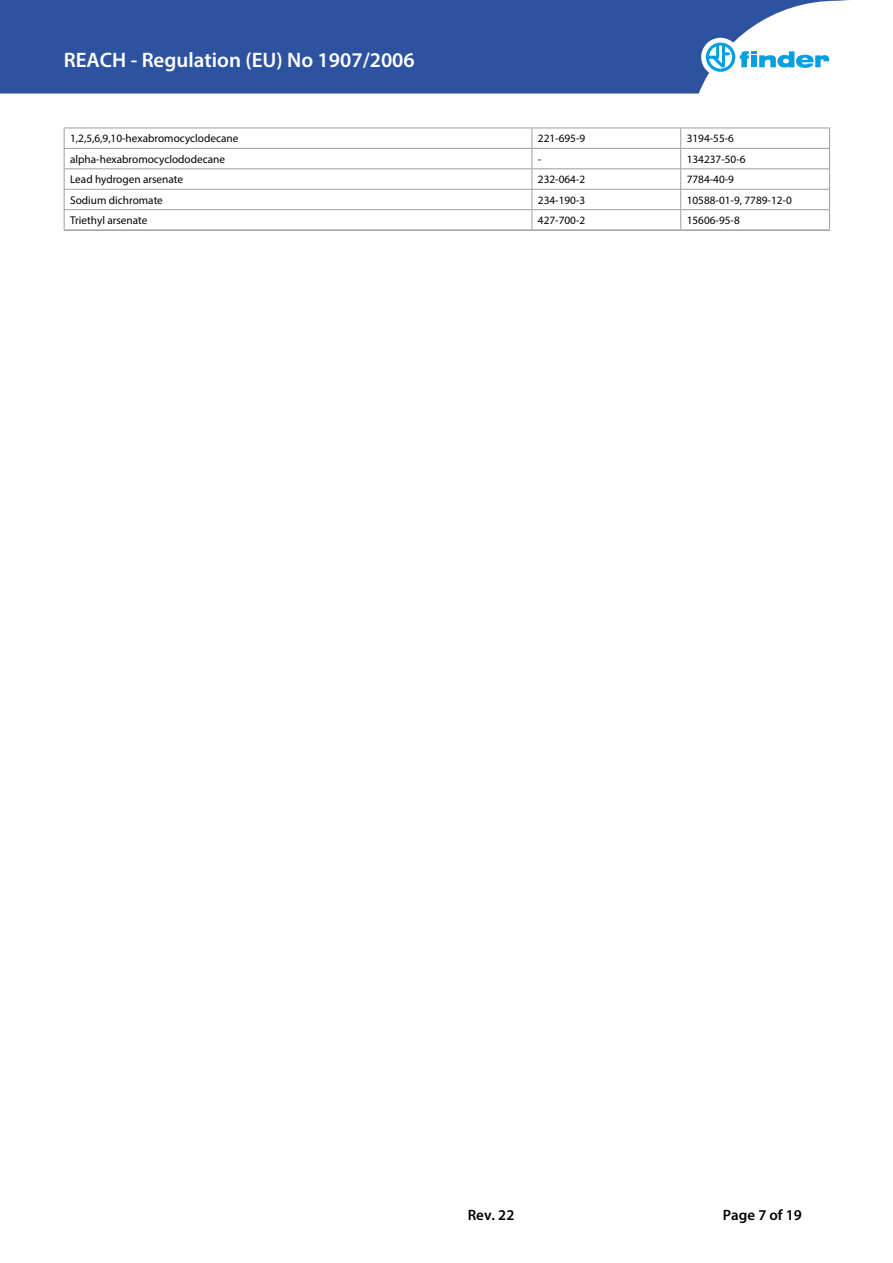
<style>
.page{position:relative;width:893px;height:1263px;background:#fff}
.page>*{position:absolute;margin:0;border:0;box-sizing:border-box;transform-origin:0 0}
.t1{font:600 21px "Myriad Pro";color:#fff}
.t2{font:600 15px "Myriad Pro";color:#000}
.t3{font:11.25px "Myriad Pro";color:#000}
</style>
<div class="page">
<svg style="left:0;top:0;width:850px;height:94px;background:#4163a9"></svg>
<div style="left:701px;top:38px;width:39px;height:38px;background:#fff;border-radius:50%"></div>
<svg style="left:706px;top:43px;width:124px;height:29px"></svg>
<hr style="left:64px;top:229px;width:468px;height:2px;background:#9c9d9d">
<hr style="left:532px;top:229px;width:149px;height:2px;background:#9c9d9d">
<hr style="left:681px;top:229px;width:149px;height:2px;background:#9c9d9d">
<svg style="left:64px;top:129px;width:1px;height:100px"></svg>
<svg style="left:829px;top:129px;width:1px;height:100px"></svg>
<hr style="left:64px;top:128px;width:468px;height:1px;background:#9c9d9d">
<hr style="left:532px;top:128px;width:149px;height:1px;background:#9c9d9d">
<hr style="left:681px;top:128px;width:149px;height:1px;background:#9c9d9d">
<hr style="left:64px;top:148px;width:468px;height:1px;background:#9c9d9d">
<hr style="left:532px;top:148px;width:149px;height:1px;background:#9c9d9d">
<hr style="left:681px;top:148px;width:149px;height:1px;background:#9c9d9d">
<hr style="left:64px;top:168px;width:468px;height:1px;background:#9c9d9d">
<hr style="left:532px;top:168px;width:149px;height:1px;background:#9c9d9d">
<hr style="left:681px;top:168px;width:149px;height:1px;background:#9c9d9d">
<hr style="left:64px;top:189px;width:468px;height:1px;background:#9c9d9d">
<hr style="left:532px;top:189px;width:149px;height:1px;background:#9c9d9d">
<hr style="left:681px;top:189px;width:149px;height:1px;background:#9c9d9d">
<hr style="left:64px;top:209px;width:468px;height:1px;background:#9c9d9d">
<hr style="left:532px;top:209px;width:149px;height:1px;background:#9c9d9d">
<svg style="left:531px;top:128px;width:1px;height:101px"></svg>
<hr style="left:681px;top:209px;width:149px;height:1px;background:#9c9d9d">
<svg style="left:680px;top:128px;width:1px;height:101px"></svg>
<h1 class="t1" style="left:64px;top:47px;width:352px">REACH - Regulation (EU) No 1907/2006</h1>
<p class="t3" style="left:70px;top:132px;width:170px">1,2,5,6,9,10-hexabromocyclodecane</p>
<p class="t3" style="left:538px;top:132px;width:49px">221-695-9</p>
<p class="t3" style="left:687px;top:132px;width:49px">3194-55-6</p>
<p class="t3" style="left:70px;top:152px;width:156px">alpha-hexabromocyclododecane</p>
<p class="t3" style="left:538px;top:152px;width:5px">-</p>
<p class="t3" style="left:687px;top:152px;width:60px">134237-50-6</p>
<p class="t3" style="left:70px;top:173px;width:114px">Lead hydrogen arsenate</p>
<p class="t3" style="left:538px;top:173px;width:49px">232-064-2</p>
<p class="t3" style="left:687px;top:173px;width:49px">7784-40-9</p>
<p class="t3" style="left:70px;top:193px;width:94px">Sodium dichromate</p>
<p class="t3" style="left:538px;top:193px;width:49px">234-190-3</p>
<p class="t3" style="left:687px;top:193px;width:107px">10588-01-9, 7789-12-0</p>
<p class="t3" style="left:70px;top:213px;width:79px">Triethyl arsenate</p>
<p class="t3" style="left:538px;top:213px;width:49px">427-700-2</p>
<p class="t3" style="left:687px;top:213px;width:55px">15606-95-8</p>
<h2 class="t2" style="left:468px;top:1206px;width:48px">Rev. 22</h2>
<h2 class="t2" style="left:723px;top:1206px;width:81px">Page 7 of 19</h2>
</div>
